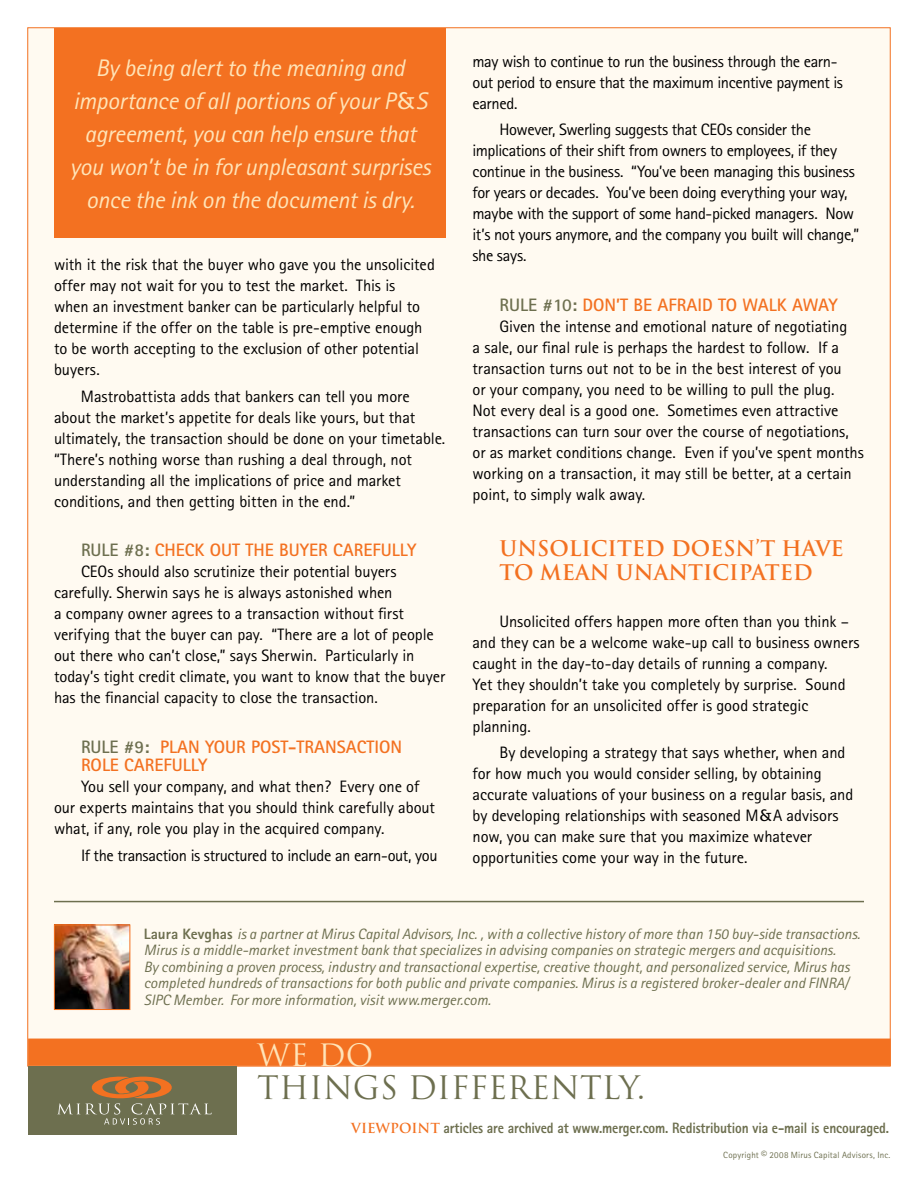
<style>
.page{position:relative;width:918px;height:1188px;background:#fff}
.page>*{position:absolute;margin:0;border:0;box-sizing:border-box;transform-origin:0 0}
.t1{font:31.5px "Trajan";color:#6d6f4f}
.t2{font:30px "Trajan";color:#ffe4b8}
.t3{font:italic 24px/33px "Rotis Sans Serif";letter-spacing:-.015em;color:#ffe4b8;text-align:center}
.t4{font:700 21px/24px "Trajan";color:#f37121}
.t5{font:700 18px "Rotis Sans Serif";letter-spacing:.035em;color:#f37121}
.t6{font:700 18px/18px "Rotis Sans Serif";letter-spacing:.09em;color:#f37121}
.t7{font:16.5px/21px "Rotis Sans Serif";letter-spacing:-.005em;color:#000}
.t8{font:16.5px/21px "Rotis Sans Serif";letter-spacing:-.025em;color:#000}
.t9{font:italic 15px/16.5px "Rotis Sans Serif";color:#6d6f4f}
.t10{font:800 15px "Rotis Sans Serif";letter-spacing:-.01em;color:#6d6f4f;scale:.9 1}
.t11{font:9px "Rotis Sans Serif";letter-spacing:.02em;color:#6d6f4f}
.s1{font-family:"Stone Sans";font-style:normal}
.s2{color:#6d6f4f}
.s3{font-family:"Stone Sans"}
.s4{font-weight:800;font-style:normal}
.s5{font-family:"Trajan";font-weight:700;font-size:13.5px;color:#f37121}
.s6{font-size:12px}
</style>
<div class="page">
<div style="left:27px;top:27px;width:864px;height:1039px;background:#fffaf1;border:1px solid #f37121"></div>
<div style="left:54px;top:28px;width:392px;height:209px;background:#f37121"></div>
<hr style="left:54px;top:901px;width:810px;height:1px;background:#6d6f4f">
<img style="left:56px;top:927px;width:72px;height:81px">
<div style="left:54px;top:925px;width:76px;height:85px;border:1px solid #f37121"></div>
<div style="left:28px;top:1066px;width:208px;height:69px;background:#6d6f4f"></div>
<svg style="left:57px;top:1076px;width:155px;height:49px"></svg>
<div style="left:28px;top:1039px;width:863px;height:27px;background:#f37121;border:2px solid #f37121"></div>
<h3 class="t3" style="left:70px;top:51px;width:362px">By being alert to the meaning and importance of all portions of your P<span class="s1">&amp;</span>S agreement, you can help ensure that you won’t be in for unpleasant surprises once the ink on the document is dry.</h3>
<p class="t7" style="left:54px;top:254px;width:382px">with it the risk that the buyer who gave you the unsolicited offer may not wait for you to test the market. This is<br>when an investment banker can be particularly helpful to determine if the offer on the table is pre-emptive enough to be worth accepting to the exclusion of other potential buyers.</p>
<p class="t7" style="left:54px;top:385px;width:393px;text-indent:27px">Mastrobattista adds that bankers can tell you more about the market’s appetite for deals like yours, but that ultimately, the transaction should be done on your timetable. “There’s nothing worse than rushing a deal through, not understanding all the implications of price and market conditions, and then getting bitten in the end.”</p>
<p class="t5" style="left:81px;top:539px;width:337px"><span class="s2">RULE #8:</span> CHECK OUT THE BUYER CAREFULLY</p>
<p class="t7" style="left:54px;top:561px;width:393px;text-indent:27px">CEOs should also scrutinize their potential buyers carefully. Sherwin says he is always astonished when<br>a company owner agrees to a transaction without first verifying that the buyer can pay. “There are a lot of people out there who can’t close,” says Sherwin. Particularly in today’s tight credit climate, you want to know that the buyer has the financial capacity to close the transaction.</p>
<p class="t6" style="left:81px;top:738px;width:323px"><span class="s2">RULE #9:</span> PLAN YOUR POST-TRANSACTION<br>ROLE CAR EFULLY</p>
<p class="t7" style="left:54px;top:776px;width:383px;text-indent:27px">You sell your company, and what then? Every one of our experts maintains that you should think carefully about what, if any, role you play in the acquired company.</p>
<p class="t8" style="left:81px;top:844px;width:358px">If the transaction is structured to include an earn-out, you</p>
<p class="t8" style="left:472px;top:50px;width:372px">may wish to continue to run the business through the earn&shy;out period to ensure that the maximum incentive payment is earned.</p>
<p class="t8" style="left:472px;top:119px;width:388px;text-indent:27px">However, Swerling suggests that CEOs consider the implications of their shift from owners to employees, if they continue in the business. “You’ve been managing this business for years or decades. You’ve been doing everything your way, maybe with the support of some hand-picked managers. Now it’s not yours anymore, and the company you built will change,” she says.</p>
<p class="t5" style="left:500px;top:293px;width:169px"><span class="s2">RULE #10:</span> DON’T BE AFRA</p>
<p class="t5" style="left:697px;top:293px;width:108px">ID TO WALKAWA</p>
<p class="t5" style="left:828px;top:293px;width:11px">Y</p>
<p class="t7" style="left:473px;top:316px;width:393px;text-indent:27px">Given the intense and emotional nature of negotiating<br>a sale, our final rule is perhaps the hardest to follow. If a transaction turns out not to be in the best interest of you<br>or your company, you need to be willing to pull the plug.<br>Not every deal is a good one. Sometimes even attractive transactions can turn sour over the course of negotiations, or as market conditions change. Even if you’ve spent months working on a transaction, it may still be better, at a certain point, to simply walk away.</p>
<p class="t4" style="left:500px;top:536px;width:346px">UNSOLICITED DOESN’T HAVE<br>TO MEAN UNANTICIPATED</p>
<p class="t7" style="left:473px;top:611px;width:389px;text-indent:27px">Unsolicited offers happen more often than you think – and they can be a welcome wake-up call to business owners caught in the day-to-day details of running a company.<br>Yet they shouldn’t take you completely by surprise. Sound preparation for an unsolicited offer is good strategic planning.</p>
<p class="t7" style="left:473px;top:742px;width:382px;text-indent:27px">By developing a strategy that says whether, when and for how much you would consider selling, by obtaining accurate valuations of your business on a regular basis, and by developing relationships with seasoned M<span class="s3">&amp;</span>A advisors now, you can make sure that you maximize whatever opportunities come your way in the future.</p>
<p class="t9" style="left:144px;top:926px;width:718px"><span class="s4">Laura Kevghas</span> is a partner at Mirus Capital Advisors, Inc. , with a collective history of more than 150 buy-side transactions.<br>Mirus is a middle-market investment bank that specializes in advising companies on strategic mergers and acquisitions.<br>By combining a proven process, industry and transactional expertise, creative thought, and personalized service, Mirus has completed hundreds of transactions for both public and private companies. Mirus is a registered broker-dealer and FINRA/ SIPC Member. For more information, visit www.merger.com.</p>
<h2 class="t2" style="left:257px;top:1037px;width:118px">WE DO</h2>
<h1 class="t1" style="left:257px;top:1069px;width:389px">THINGS DIFFERENTLY.</h1>
<p class="t10" style="left:351px;top:1119px;width:599px"><span class="s5">VIEWPOINT</span> articles are archived at www.merger.com. Redistribution via e-mail is encouraged.</p>
<p class="t11" style="left:723px;top:1149px;width:169px">Copyright <span class="s6">©</span> 2008 Mirus Capital Advisors, Inc.</p>
</div>
